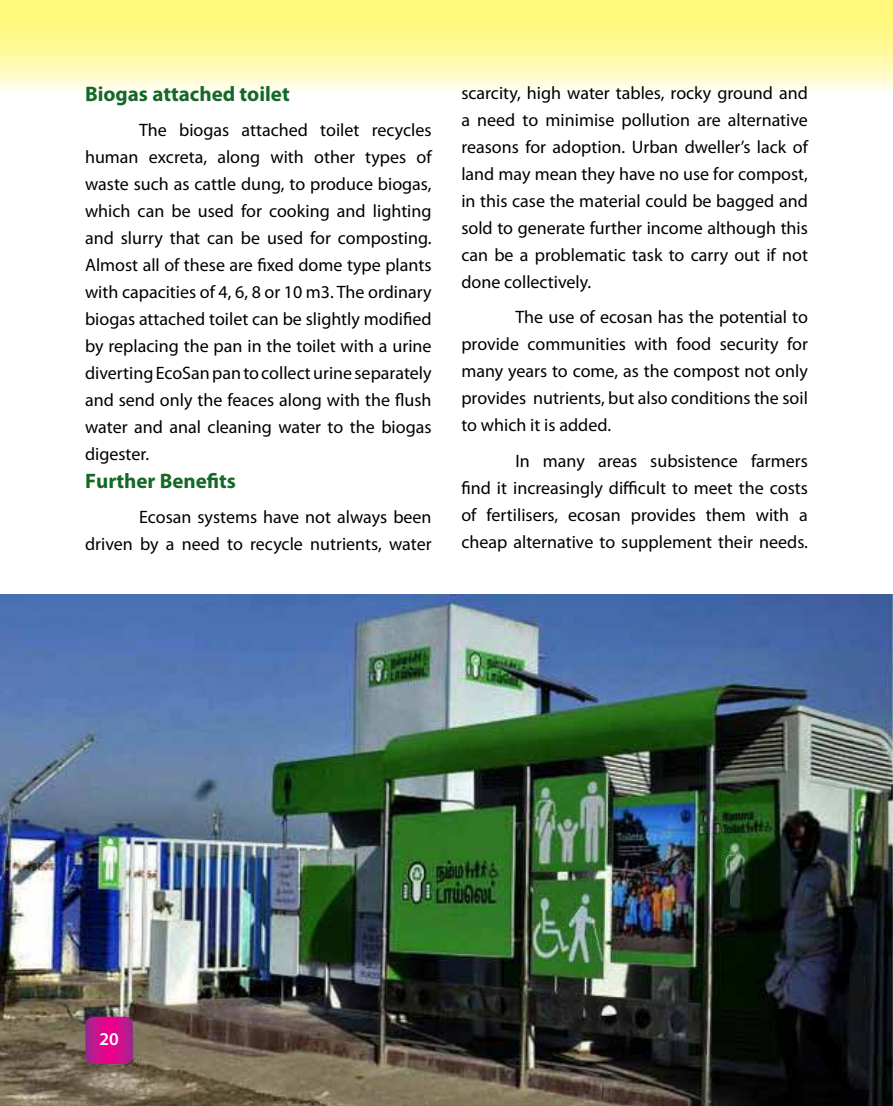
<style>
.page{position:relative;width:893px;height:1106px;background:#fff}
.page>*{position:absolute;margin:0;border:0;box-sizing:border-box;transform-origin:0 0}
.t1{font:700 21px "Myriad Pro";color:#166827}
.t2{font:18px/27px "Myriad Pro";color:#000;text-align:justify}
.t3{font:600 18px "Myriad Pro";color:#fff}
</style>
<div class="page">
<svg style="left:0;top:0;width:893px;height:91px;background:#fff99f"></svg>
<img style="left:0;top:594px;width:893px;height:512px">
<svg style="left:85px;top:1016px;width:48px;height:48px;background:#c31489"></svg>
<p class="t1" style="left:85px;top:80px;width:206px">Biogas attached toilet</p>
<p class="t2" style="left:85px;top:116px;width:348px;text-indent:54px">The biogas attached toilet recycles human excreta, along with other types of waste such as cattle dung, to produce biogas, which can be used for cooking and lighting and slurry that can be used for composting.<br>Almost all of these are fixed dome type plants with capacities of 4, 6, 8 or 10 m3. The ordinary biogas attached toilet can be slightly modified by replacing the pan in the toilet with a urine diverting EcoSan pan to collect urine separately and send only the feaces along with the flush water and anal cleaning water to the biogas digester.</p>
<p class="t1" style="left:85px;top:467px;width:152px">Further Benefits</p>
<p class="t2" style="left:85px;top:503px;width:348px;text-align:right">Ecosan systems have not always been<br>driven by a need to recycle nutrients, water</p>
<p class="t2" style="left:461px;top:79px;width:348px">scarcity, high water tables, rocky ground and a need to minimise pollution are alternative reasons for adoption. Urban dweller’s lack of land may mean they have no use for compost, in this case the material could be bagged and sold to generate further income although this can be a problematic task to carry out if not done collectively.</p>
<p class="t2" style="left:461px;top:303px;width:348px;text-indent:54px">The use of ecosan has the potential to provide communities with food security for many years to come, as the compost not only provides nutrients, but also conditions the soil to which it is added.</p>
<p class="t2" style="left:461px;top:447px;width:348px;text-indent:54px">In many areas subsistence farmers find it increasingly difficult to meet the costs of fertilisers, ecosan provides them with a cheap alternative to supplement their needs.</p>
<p class="t3" style="left:100px;top:1027px;width:21px">20</p>
</div>
